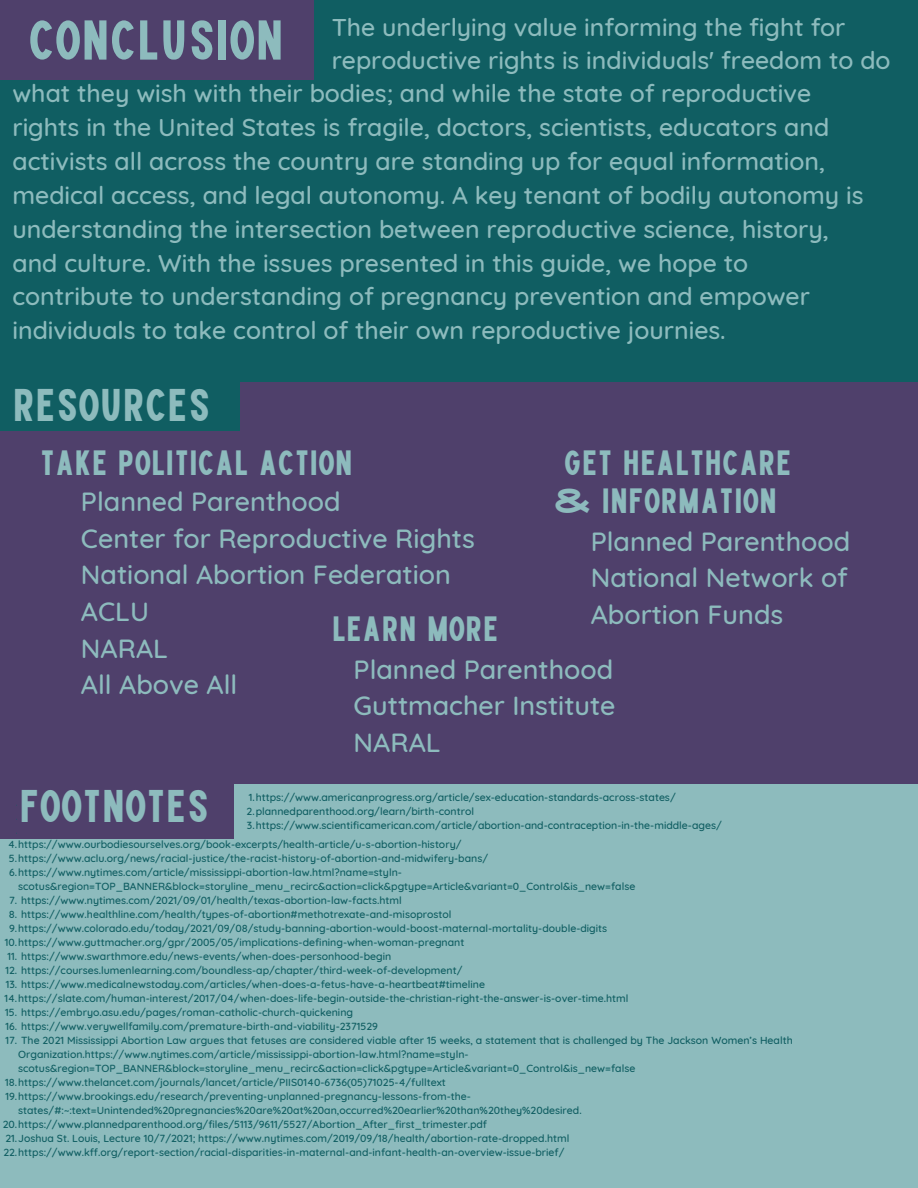
<style>
.page{position:relative;width:918px;height:1188px;background:#105e62}
.page>*{position:absolute;margin:0;border:0;box-sizing:border-box;transform-origin:0 0}
.t1{font:55.95px "High Cruiser";color:#8dbbbd}
.t2{font:45.75px "High Cruiser";color:#8dbbbd}
.t3{font:35.1px/38.2px "High Cruiser";color:#8dbbbd}
.t4{font:500 26.85px/36.6px "Quicksand";color:#8dbbbd}
.t5{font:500 24.75px/33.9px "Quicksand";color:#8dbbbd}
.t6{font:500 10.5px/14px "Quicksand";color:#105e62}
</style>
<div class="page">
<div style="left:0;top:0;width:314px;height:80px;background:#4f406b"></div>
<div style="left:0;top:777px;width:918px;height:411px;background:#8dbbbd"></div>
<div style="left:0;top:382px;width:918px;height:402px;background:#4f406b"></div>
<div style="left:0;top:375px;width:240px;height:56px;background:#105e62"></div>
<div style="left:0;top:745px;width:234px;height:94px;background:#4f406b"></div>
<p class="t5" style="left:332px;top:10px;width:560px">The underlying value informing the fight for reproductive rights is individuals' freedom to do</p>
<p class="t1" style="left:28px;top:10px;width:257px">CONCLUSION</p>
<p class="t5" style="left:12px;top:76px;width:853px">what they wish with their bodies; and while the state of reproductive rights in the United States is fragile, doctors, scientists, educators and activists all across the country are standing up for equal information, medical access, and legal autonomy. A key tenant of bodily autonomy is understanding the intersection between reproductive science, history, and culture. With the issues presented in this guide, we hope to contribute to understanding of pregnancy prevention and empower individuals to take control of their own reproductive journies.</p>
<p class="t2" style="left:12px;top:380px;width:199px">RESOURCES</p>
<p class="t3" style="left:40px;top:447px;width:314px">TAKE POLITICAL ACTION</p>
<p class="t3" style="left:553px;top:447px;width:240px">GET HEALTHCARE &amp; INFORMATION</p>
<p class="t4" style="left:591px;top:522px;width:261px">Planned Parenthood</p>
<p class="t4" style="left:591px;top:559px;width:258px">National Network of<br>Abortion Funds</p>
<p class="t4" style="left:81px;top:483px;width:261px">Planned Parenthood</p>
<p class="t4" style="left:81px;top:519px;width:395px">Center for Reproductive Rights</p>
<p class="t4" style="left:81px;top:556px;width:371px">National Abortion Federation</p>
<p class="t4" style="left:81px;top:593px;width:70px">ACLU</p>
<p class="t4" style="left:81px;top:629px;width:89px">NARAL</p>
<p class="t4" style="left:81px;top:666px;width:158px">All Above All</p>
<p class="t3" style="left:332px;top:613px;width:168px">LEARN MORE</p>
<p class="t4" style="left:354px;top:651px;width:261px">Planned Parenthood</p>
<p class="t4" style="left:354px;top:687px;width:263px">Guttmacher Institute</p>
<p class="t4" style="left:354px;top:724px;width:89px">NARAL</p>
<p class="t2" style="left:19px;top:781px;width:192px">FOOTNOTES</p>
<p class="t6" style="left:9px;top:795px;width:10px;text-align:justify">1.<br>2.<br>3.</p>
<p class="t6" style="left:249px;top:790px;width:429px">1.https://www.americanprogress.org/article/sex-education-standards-across-states/</p>
<p class="t6" style="left:247px;top:804px;width:229px">2.plannedparenthood.org/learn/birth-control</p>
<p class="t6" style="left:247px;top:818px;width:476px">3.https://www.scientificamerican.com/article/abortion-and-contraception-in-the-middle-ages/</p>
<p class="t6" style="left:8px;top:837px;width:455px">4.https://www.ourbodiesourselves.org/book-excerpts/health-article/u-s-abortion-history/</p>
<p class="t6" style="left:9px;top:851px;width:481px">5.https://www.aclu.org/news/racial-justice/the-racist-history-of-abortion-and-midwifery-bans/</p>
<p class="t6" style="left:18px;top:865px;width:619px;text-indent:-9px">6.https://www.nytimes.com/article/mississippi-abortion-law.html?name=styln&shy;scotus&amp;region=TOP_BANNER&amp;block=storyline_menu_recirc&amp;action=click&amp;pgtype=Article&amp;variant=0_Control&amp;is_new=false</p>
<p class="t6" style="left:9px;top:893px;width:394px">7. https://www.nytimes.com/2021/09/01/health/texas-abortion-law-facts.html</p>
<p class="t6" style="left:9px;top:907px;width:444px">8. https://www.healthline.com/health/types-of-abortion#methotrexate-and-misoprostol</p>
<p class="t6" style="left:9px;top:921px;width:600px">9.https://www.colorado.edu/today/2021/09/08/study-banning-abortion-would-boost-maternal-mortality-double-digits</p>
<p class="t6" style="left:5px;top:935px;width:461px">10.https://www.guttmacher.org/gpr/2005/05/implications-defining-when-woman-pregnant</p>
<p class="t6" style="left:7px;top:949px;width:385px">11. https://www.swarthmore.edu/news-events/when-does-personhood-begin</p>
<p class="t6" style="left:5px;top:963px;width:459px">12. https://courses.lumenlearning.com/boundless-ap/chapter/third-week-of-development/</p>
<p class="t6" style="left:6px;top:977px;width:481px">13. https://www.medicalnewstoday.com/articles/when-does-a-fetus-have-a-heartbeat#timeline</p>
<p class="t6" style="left:4px;top:991px;width:626px">14.https://slate.com/human-interest/2017/04/when-does-life-begin-outside-the-christian-right-the-answer-is-over-time.html</p>
<p class="t6" style="left:5px;top:1005px;width:349px">15. https://embryo.asu.edu/pages/roman-catholic-church-quickening</p>
<p class="t6" style="left:5px;top:1019px;width:374px">16. https://www.verywellfamily.com/premature-birth-and-viability-2371529</p>
<p class="t6" style="left:18px;top:1033px;width:776px;text-indent:-13px">17. The 2021 Mississippi Abortion Law argues that fetuses are considered viable after 15 weeks, a statement that is challenged by The Jackson Women’s Health<br>Organization.https://www.nytimes.com/article/mississippi-abortion-law.html?name=styln&shy;scotus&amp;region=TOP_BANNER&amp;block=storyline_menu_recirc&amp;action=click&amp;pgtype=Article&amp;variant=0_Control&amp;is_new=false</p>
<p class="t6" style="left:5px;top:1075px;width:442px">18.https://www.thelancet.com/journals/lancet/article/PIIS0140-6736(05)71025-4/fulltext</p>
<p class="t6" style="left:18px;top:1089px;width:565px;text-indent:-13px">19.https://www.brookings.edu/research/preventing-unplanned-pregnancy-lessons-from-the&shy;states/#:~:text=Unintended%20pregnancies%20are%20at%20an,occurred%20earlier%20than%20they%20desired.</p>
<p class="t6" style="left:3px;top:1117px;width:486px">20.https://www.plannedparenthood.org/files/5113/9611/5527/Abortion_After_first_trimester.pdf</p>
<p class="t6" style="left:5px;top:1131px;width:565px">21.Joshua St. Louis, Lecture 10/7/2021; https://www.nytimes.com/2019/09/18/health/abortion-rate-dropped.html</p>
<p class="t6" style="left:3px;top:1145px;width:563px">22.https://www.kff.org/report-section/racial-disparities-in-maternal-and-infant-health-an-overview-issue-brief/</p>
</div>
